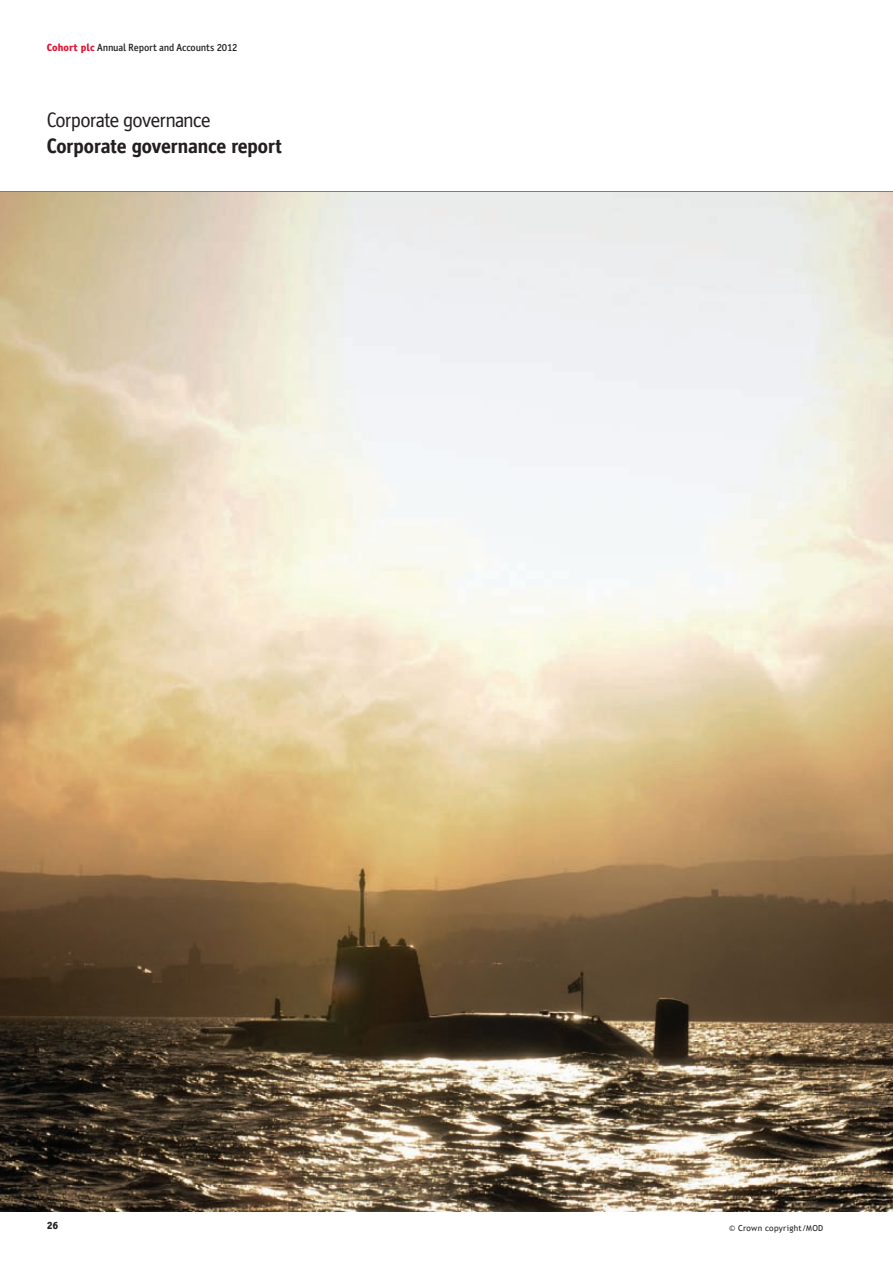
<style>
.page{position:relative;width:893px;height:1263px;background:#fff}
.page>*{position:absolute;margin:0;border:0;box-sizing:border-box;transform-origin:0 0}
.t1{font:700 21px "Officina Display";letter-spacing:-.015em;color:#231f20}
.t2{font:21px "Officina Display";letter-spacing:-.015em;color:#231f20}
.t3{font:500 10.5px "Officina Sans";letter-spacing:.005em;color:#231f20}
.t4{font:800 10.5px "Officina Sans";color:#231f20}
.t5{font:8.25px "Trebuchet MS";letter-spacing:.03em;color:#231f20}
.s1{font-weight:800;color:#e21736}
</style>
<div class="page">
<hr style="left:0;top:191px;width:893px;height:1px;background:#e21736">
<img style="left:0;top:192px;width:893px;height:1020px">
<p class="t3" style="left:47px;top:41px;width:192px"><span class="s1">Cohort plc</span> Annual Report and Accounts 2012</p>
<h1 class="t2" style="left:47px;top:108px;width:165px">Corporate governance</h1>
<h1 class="t1" style="left:47px;top:134px;width:237px">Corporate governance report</h1>
<p class="t4" style="left:47px;top:1219px;width:13px">26</p>
<p class="t5" style="left:729px;top:1223px;width:96px">© Crown copyright/MOD</p>
</div>
